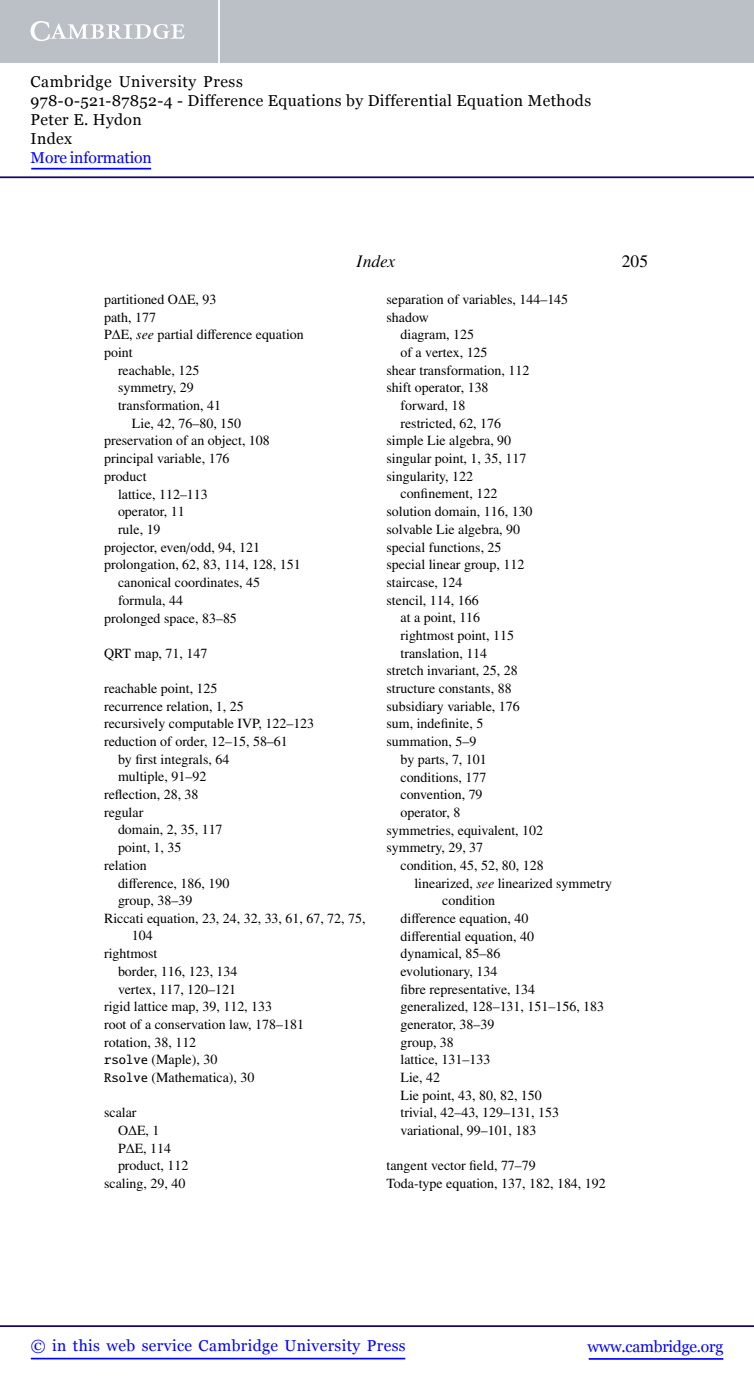
<style>
.page{position:relative;width:754px;height:1385px;background:#fff}
.page>*{position:absolute;margin:0;border:0;box-sizing:border-box;transform-origin:0 0}
.t1{font:italic 17.5px "Times";color:#000}
.t2{font:17.5px "Times";color:#000}
.t3{font:15.75px/18.9px "Georgia";letter-spacing:.025em;color:#000}
.t4{font:15.75px "Georgia";letter-spacing:.025em;color:#00f}
.t5{font:15.75px "Georgia";letter-spacing:-.015em;color:#00f}
.t6{font:15.75px "Georgia";letter-spacing:-.01em;color:#00f}
.t7{font:14px/17.7px "Times";color:#000}
.s1{font-family:"rtxr"}
.s2{font-style:italic}
.s3{font-family:"txtt"}
</style>
<div class="page">
<hr style="left:589px;top:1358px;width:134px;height:1px;background:#00f">
<hr style="left:0;top:1325px;width:754px;height:2px;background:#150666">
<hr style="left:31px;top:1357px;width:374px;height:2px;background:#00f">
<div style="left:0;top:0;width:754px;height:63px;background:#bac0c6"></div>
<svg style="left:31px;top:21px;width:154px;height:20px"></svg>
<hr style="left:218px;top:0;width:2px;height:63px;background:#fff">
<hr style="left:0;top:176px;width:754px;height:2px;background:#150666">
<hr style="left:31px;top:168px;width:120px;height:1px;background:#00f">
<p class="t3" style="left:31px;top:73px;width:562px">Cambridge University Press<br>978-0-521-87852-4 - Difference Equations by Differential Equation Methods<br>Peter E. Hydon<br>Index</p>
<p class="t6" style="left:31px;top:148px;width:123px">More information</p>
<p class="t1" style="left:357px;top:255px;width:40px">Index</p>
<p class="t2" style="left:622px;top:255px;width:28px">205</p>
<p class="t7" style="left:104px;top:292px;width:114px">partitioned O<span class="s1">Δ</span>E, 93</p>
<p class="t7" style="left:104px;top:309px;width:53px">path, 177</p>
<p class="t7" style="left:104px;top:327px;width:201px">P<span class="s1">Δ</span>E, <span class="s2">see</span> partial di<span class="s1">ff</span>erence equation</p>
<p class="t7" style="left:104px;top:345px;width:30px">point</p>
<p class="t7" style="left:118px;top:362px;width:83px">reachable, 125</p>
<p class="t7" style="left:118px;top:380px;width:77px">symmetry, 29</p>
<p class="t7" style="left:118px;top:398px;width:105px">transformation, 41</p>
<p class="t7" style="left:132px;top:415px;width:111px">Lie, 42, 76–80, 150</p>
<p class="t7" style="left:104px;top:433px;width:167px">preservation of an object, 108</p>
<p class="t7" style="left:104px;top:451px;width:127px">principal variable, 176</p>
<p class="t7" style="left:104px;top:469px;width:44px">product</p>
<p class="t7" style="left:118px;top:486px;width:91px">lattice, 112–113</p>
<p class="t7" style="left:118px;top:504px;width:68px">operator, 11</p>
<p class="t7" style="left:118px;top:522px;width:44px">rule, 19</p>
<p class="t7" style="left:104px;top:539px;width:158px">projector, even<span class="s1">/</span>odd, 94, 121</p>
<p class="t7" style="left:104px;top:557px;width:198px">prolongation, 62, 83, 114, 128, 151</p>
<p class="t7" style="left:118px;top:575px;width:144px">canonical coordinates, 45</p>
<p class="t7" style="left:118px;top:592px;width:67px">formula, 44</p>
<p class="t7" style="left:104px;top:610px;width:134px">prolonged space, 83–85</p>
<p class="t7" style="left:104px;top:645px;width:105px">QRT map, 71, 147</p>
<p class="t7" style="left:104px;top:680px;width:115px">reachable point, 125</p>
<p class="t7" style="left:104px;top:698px;width:141px">recurrence relation, 1, 25</p>
<p class="t7" style="left:104px;top:716px;width:212px">recursively computable IVP, 122–123</p>
<p class="t7" style="left:104px;top:733px;width:185px">reduction of order, 12–15, 58–61</p>
<p class="t7" style="left:118px;top:751px;width:113px">by first integrals, 64</p>
<p class="t7" style="left:118px;top:769px;width:90px">multiple, 91–92</p>
<p class="t7" style="left:104px;top:787px;width:96px">reflection, 28, 38</p>
<p class="t7" style="left:104px;top:804px;width:41px">regular</p>
<p class="t7" style="left:118px;top:822px;width:106px">domain, 2, 35, 117</p>
<p class="t7" style="left:118px;top:840px;width:65px">point, 1, 35</p>
<p class="t7" style="left:104px;top:857px;width:44px">relation</p>
<p class="t7" style="left:118px;top:875px;width:113px">di<span class="s1">ff</span>erence, 186, 190</p>
<p class="t7" style="left:118px;top:893px;width:76px">group, 38–39</p>
<p class="t7" style="left:104px;top:910px;width:263px">Riccati equation, 23, 24, 32, 33, 61, 67, 72, 75,</p>
<p class="t7" style="left:132px;top:928px;width:22px">104</p>
<p class="t7" style="left:104px;top:946px;width:55px">rightmost</p>
<p class="t7" style="left:118px;top:963px;width:121px">border, 116, 123, 134</p>
<p class="t7" style="left:118px;top:981px;width:120px">vertex, 117, 120–121</p>
<p class="t7" style="left:104px;top:999px;width:170px">rigid lattice map, 39, 112, 133</p>
<p class="t7" style="left:104px;top:1016px;width:201px">root of a conservation law, 178–181</p>
<p class="t7" style="left:104px;top:1034px;width:94px">rotation, 38, 112</p>
<p class="t7" style="left:104px;top:1052px;width:115px"><span class="s3">rsolve</span> (Maple), 30</p>
<p class="t7" style="left:104px;top:1070px;width:152px"><span class="s3">Rsolve</span> (Mathematica), 30</p>
<p class="t7" style="left:104px;top:1105px;width:34px">scalar</p>
<p class="t7" style="left:118px;top:1122px;width:43px">O<span class="s1">Δ</span>E, 1</p>
<p class="t7" style="left:118px;top:1140px;width:55px">P<span class="s1">Δ</span>E, 114</p>
<p class="t7" style="left:118px;top:1158px;width:72px">product, 112</p>
<p class="t7" style="left:104px;top:1175px;width:83px">scaling, 29, 40</p>
<p class="t7" style="left:386px;top:292px;width:183px">separation of variables, 144–145</p>
<p class="t7" style="left:386px;top:309px;width:44px">shadow</p>
<p class="t7" style="left:400px;top:327px;width:75px">diagram, 125</p>
<p class="t7" style="left:400px;top:345px;width:89px">of a vertex, 125</p>
<p class="t7" style="left:386px;top:362px;width:144px">shear transformation, 112</p>
<p class="t7" style="left:386px;top:380px;width:104px">shift operator, 138</p>
<p class="t7" style="left:400px;top:398px;width:66px">forward, 18</p>
<p class="t7" style="left:400px;top:415px;width:102px">restricted, 62, 176</p>
<p class="t7" style="left:386px;top:433px;width:126px">simple Lie algebra, 90</p>
<p class="t7" style="left:386px;top:451px;width:141px">singular point, 1, 35, 117</p>
<p class="t7" style="left:386px;top:468px;width:88px">singularity, 122</p>
<p class="t7" style="left:400px;top:486px;width:98px">confinement, 122</p>
<p class="t7" style="left:386px;top:504px;width:148px">solution domain, 116, 130</p>
<p class="t7" style="left:386px;top:521px;width:135px">solvable Lie algebra, 90</p>
<p class="t7" style="left:386px;top:539px;width:117px">special functions, 25</p>
<p class="t7" style="left:386px;top:557px;width:139px">special linear group, 112</p>
<p class="t7" style="left:386px;top:575px;width:77px">staircase, 124</p>
<p class="t7" style="left:386px;top:592px;width:94px">stencil, 114, 166</p>
<p class="t7" style="left:400px;top:610px;width:81px">at a point, 116</p>
<p class="t7" style="left:400px;top:628px;width:115px">rightmost point, 115</p>
<p class="t7" style="left:400px;top:645px;width:88px">translation, 114</p>
<p class="t7" style="left:386px;top:663px;width:133px">stretch invariant, 25, 28</p>
<p class="t7" style="left:386px;top:681px;width:127px">structure constants, 88</p>
<p class="t7" style="left:386px;top:698px;width:135px">subsidiary variable, 176</p>
<p class="t7" style="left:386px;top:716px;width:98px">sum, indefinite, 5</p>
<p class="t7" style="left:386px;top:734px;width:91px">summation, 5–9</p>
<p class="t7" style="left:400px;top:751px;width:88px">by parts, 7, 101</p>
<p class="t7" style="left:400px;top:769px;width:88px">conditions, 177</p>
<p class="t7" style="left:400px;top:787px;width:84px">convention, 79</p>
<p class="t7" style="left:400px;top:804px;width:61px">operator, 8</p>
<p class="t7" style="left:386px;top:822px;width:158px">symmetries, equivalent, 102</p>
<p class="t7" style="left:386px;top:840px;width:98px">symmetry, 29, 37</p>
<p class="t7" style="left:400px;top:858px;width:145px">condition, 45, 52, 80, 128</p>
<p class="t7" style="left:414px;top:875px;width:199px">linearized, <span class="s2">see</span> linearized symmetry</p>
<p class="t7" style="left:442px;top:893px;width:54px">condition</p>
<p class="t7" style="left:400px;top:910px;width:130px">di<span class="s1">ff</span>erence equation, 40</p>
<p class="t7" style="left:400px;top:928px;width:135px">di<span class="s1">ff</span>erential equation, 40</p>
<p class="t7" style="left:400px;top:946px;width:101px">dynamical, 85–86</p>
<p class="t7" style="left:400px;top:963px;width:98px">evolutionary, 134</p>
<p class="t7" style="left:400px;top:981px;width:136px">fibre representative, 134</p>
<p class="t7" style="left:400px;top:999px;width:205px">generalized, 128–131, 151–156, 183</p>
<p class="t7" style="left:400px;top:1017px;width:95px">generator, 38–39</p>
<p class="t7" style="left:400px;top:1034px;width:55px">group, 38</p>
<p class="t7" style="left:400px;top:1052px;width:91px">lattice, 131–133</p>
<p class="t7" style="left:400px;top:1070px;width:41px">Lie, 42</p>
<p class="t7" style="left:400px;top:1087px;width:143px">Lie point, 43, 80, 82, 150</p>
<p class="t7" style="left:400px;top:1105px;width:160px">trivial, 42–43, 129–131, 153</p>
<p class="t7" style="left:400px;top:1123px;width:138px">variational, 99–101, 183</p>
<p class="t7" style="left:387px;top:1158px;width:221px">tangent vector field, 77–79<br>Toda-type equation, 137, 182, 184, 192</p>
<p class="t4" style="left:31px;top:1336px;width:376px">© in this web service Cambridge University Press</p>
<p class="t5" style="left:587px;top:1336px;width:137px">www.cambridge.org</p>
</div>
